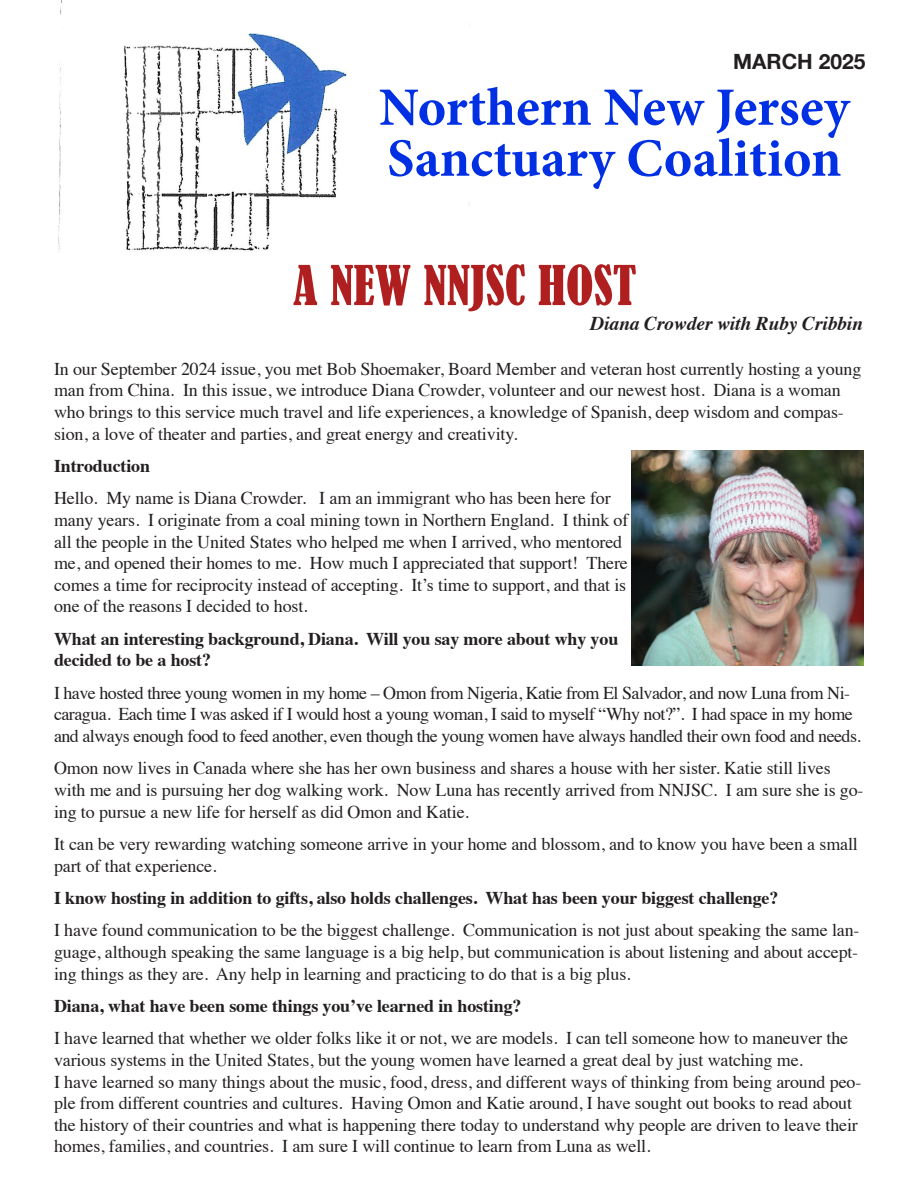
<style>
.page{position:relative;width:918px;height:1188px;background:#fff}
.page>*{position:absolute;margin:0;border:0;box-sizing:border-box;transform-origin:0 0}
.t1{font:700 54px/51px "Minion Pro";color:#002fe4}
.t2{font:condensed 51px "Bernard";color:#b01f20}
.t3{font:700 21px "Helvetica Neue";color:#231f20}
.t4{font:italic 700 19.5px "Times";letter-spacing:-.01em;color:#231f20}
.t5{font:18px/21.6px "Times";letter-spacing:-.01em;color:#231f20}
.t6{font:18px/21.6px "Times";letter-spacing:-.03em;color:#231f20}
.t7{font:700 18px/21.6px "Times";letter-spacing:-.01em;color:#231f20}
</style>
<div class="page">
<img style="left:58px;top:0;width:412px;height:253px">
<img style="left:632px;top:450px;width:232px;height:216px">
<p class="t3" style="left:733px;top:49px;width:134px">MARCH 2025</p>
<h1 class="t1" style="left:379px;top:81px;width:472px">Northern New Jersey<br>Sanctuary Coalition</h1>
<h2 class="t2" style="left:293px;top:256px;width:345px">A NEW NNJSC HOST</h2>
<p class="t4" style="left:590px;top:305px;width:274px">Diana Crowder with Ruby Cribbin</p>
<p class="t5" style="left:54px;top:356px;width:809px">In our September 2024 issue, you met Bob Shoemaker, Board Member and veteran host currently hosting a young man from China. In this issue, we introduce Diana Crowder, volunteer and our newest host. Diana is a woman who brings to this service much travel and life experiences, a knowledge of Spanish, deep wisdom and compas&shy;sion, a love of theater and parties, and great energy and creativity.</p>
<p class="t7" style="left:54px;top:453px;width:98px">Introduction</p>
<p class="t5" style="left:54px;top:486px;width:576px">Hello. My name is Diana Crowder. I am an immigrant who has been here for many years. I originate from a coal mining town in Northern England. I think of all the people in the United States who helped me when I arrived, who mentored me, and opened their homes to me. How much I appreciated that support! There comes a time for reciprocity instead of accepting. It’s time to support, and that is one of the reasons I decided to host.</p>
<p class="t7" style="left:54px;top:626px;width:566px">What an interesting background, Diana. Will you say more about why you decided to be a host?</p>
<p class="t6" style="left:54px;top:680px;width:809px">I have hosted three young women in my home – Omon from Nigeria, Katie from El Salvador, and now Luna from Ni&shy;caragua. Each time I was asked if I would host a young woman, I said to myself “Why not?”. I had space in my home and always enough food to feed another, even though the young women have always handled their own food and needs.</p>
<p class="t5" style="left:54px;top:756px;width:811px">Omon now lives in Canada where she has her own business and shares a house with her sister. Katie still lives with me and is pursuing her dog walking work. Now Luna has recently arrived from NNJSC. I am sure she is go&shy;ing to pursue a new life for herself as did Omon and Katie.</p>
<p class="t5" style="left:54px;top:832px;width:805px">It can be very rewarding watching someone arrive in your home and blossom, and to know you have been a small part of that experience.</p>
<p class="t7" style="left:54px;top:885px;width:726px">I know hosting in addition to gifts, also holds challenges. What has been your biggest challenge?</p>
<p class="t5" style="left:54px;top:918px;width:807px;text-align:justify">I have found communication to be the biggest challenge. Communication is not just about speaking the same lan&shy;guage, although speaking the same language is a big help, but communication is about listening and about accept&shy;ing things as they are. Any help in learning and practicing to do that is a big plus.</p>
<p class="t7" style="left:54px;top:993px;width:469px">Diana, what have been some things you’ve learned in hosting?</p>
<p class="t5" style="left:54px;top:1026px;width:809px">I have learned that whether we older folks like it or not, we are models. I can tell someone how to maneuver the various systems in the United States, but the young women have learned a great deal by just watching me.<br>I have learned so many things about the music, food, dress, and different ways of thinking from being around peo&shy;ple from different countries and cultures. Having Omon and Katie around, I have sought out books to read about the history of their countries and what is happening there today to understand why people are driven to leave their homes, families, and countries. I am sure I will continue to learn from Luna as well.</p>
</div>
